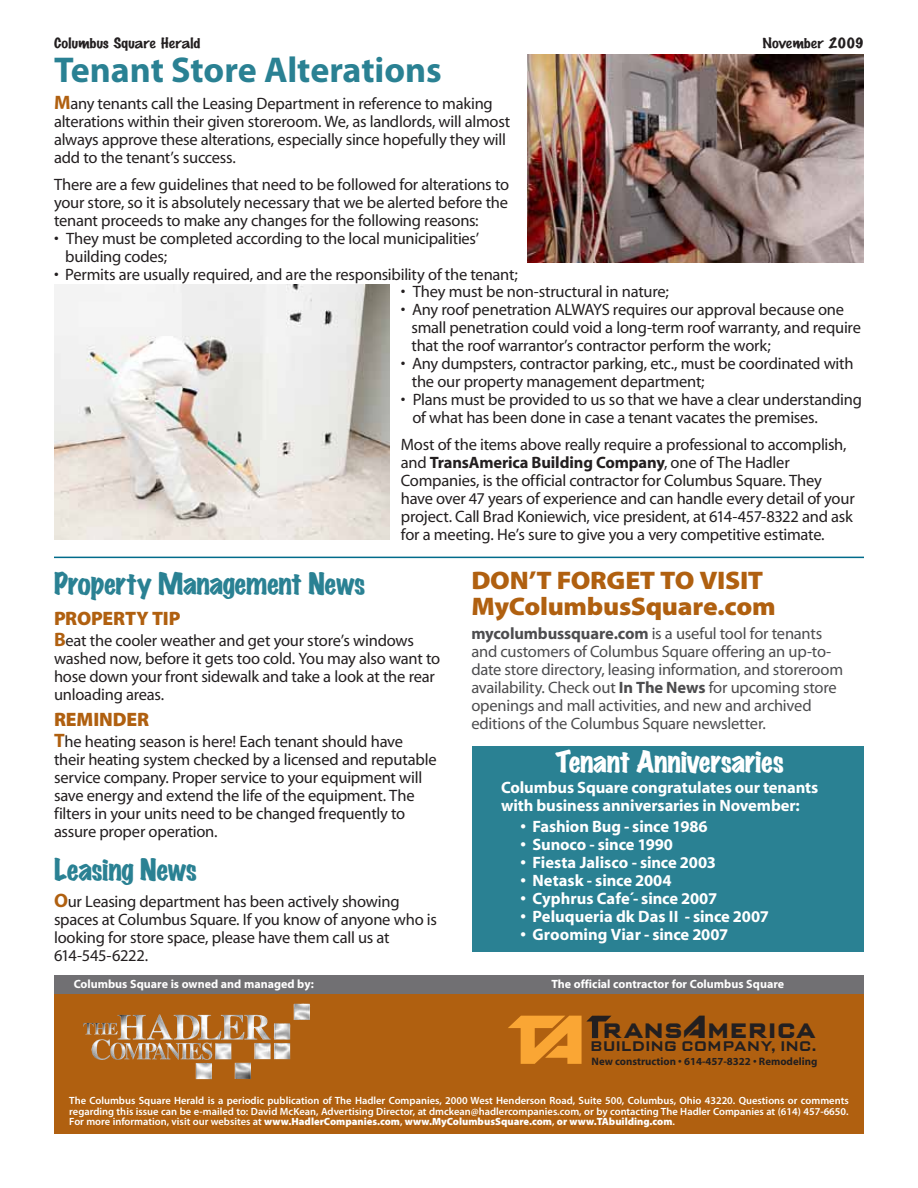
<style>
.page{position:relative;width:918px;height:1188px;background:#fff}
.page>*{position:absolute;margin:0;border:0;box-sizing:border-box;transform-origin:0 0}
.t1{font:700 36px "Myriad Pro";color:#2a8193}
.t2{font:700 27.75px "Bank Gothic";letter-spacing:.01em;color:#231f20}
.t3{font:expanded 27px "Marker Felt";letter-spacing:-.02em;color:#2a8193}
.t4{font:expanded 27px "Marker Felt";letter-spacing:-.02em;color:#fff}
.t5{font:900 25.5px/25.5px "Myriad Pro";letter-spacing:-.01em;color:#b06010;scale:1.06 1}
.t6{font:900 19.5px "Myriad Pro";letter-spacing:-.005em;color:#b06010}
.t7{font:16.5px/18px "Myriad";letter-spacing:-.015em;color:#231f20}
.t8{font:16.5px/18px "Myriad";letter-spacing:-.015em;color:#4d4d4f}
.t9{font:700 16.5px/18px "Myriad";letter-spacing:-.005em;color:#fff}
.t10{font:15px "Marking Pen";letter-spacing:-.01em;color:#231f20;scale:1.24 1}
.t11{font:700 13.95px "Bank Gothic";letter-spacing:.035em;color:#231f20}
.t12{font:700 12px "Myriad";color:#fff}
.t13{font:700 10.8px "Myriad";color:#231f20}
.t14{font:600 10.5px/10.5px "Myriad Pro";color:#fff;text-align:justify}
.s1{font-weight:700;font-size:19.5px;color:#b06010}
.s2{font-weight:700}
.s3{font-family:"Slant";font-weight:400;font-size:34.05px}
.s4{font-weight:900}
</style>
<div class="page">
<div style="left:54px;top:993px;width:810px;height:141px;background:#b06010"></div>
<div style="left:54px;top:975px;width:810px;height:19px;background:#717073"></div>
<img style="left:147px;top:1004px;width:163px;height:36px">
<svg style="left:508px;top:1016px;width:103px;height:48px"></svg>
<div style="left:472px;top:747px;width:392px;height:205px;background:#2a8193"></div>
<hr style="left:54px;top:557px;width:810px;height:1px;background:#006b8b">
<img style="left:527px;top:54px;width:337px;height:209px">
<img style="left:54px;top:285px;width:336px;height:255px">
<p class="t10" style="left:54px;top:35px;width:120px">Columbus Square Herald</p>
<p class="t10" style="left:763px;top:35px;width:83px">November 2009</p>
<h1 class="t1" style="left:54px;top:46px;width:389px">Tenant Store Alterations</h1>
<p class="t7" style="left:54px;top:95px;width:458px"><span class="s1">M</span>any tenants call the Leasing Department in reference to making alterations within their given storeroom. We, as landlords, will almost always approve these alterations, especially since hopefully they will add to the tenant’s success.</p>
<p class="t7" style="left:54px;top:176px;width:457px;text-align:justify">There are a few guidelines that need to be followed for alterations to your store, so it is absolutely necessary that we be alerted before the tenant proceeds to make any changes for the following reasons:</p>
<p class="t7" style="left:65px;top:230px;width:416px;text-indent:-11px">• They must be completed according to the local municipalities’ building codes;</p>
<p class="t7" style="left:54px;top:266px;width:465px">• Permits are usually required, and are the responsibility of the tenant;</p>
<p class="t7" style="left:401px;top:284px;width:269px">• They must be non-structural in nature;</p>
<p class="t7" style="left:412px;top:302px;width:451px;text-indent:-11px">• Any roof penetration ALWAYS requires our approval because one small penetration could void a long-term roof warranty, and require that the roof warrantor’s contractor perform the work;</p>
<p class="t7" style="left:412px;top:356px;width:443px;text-indent:-11px">• Any dumpsters, contractor parking, etc., must be coordinated with the our property management department;</p>
<p class="t7" style="left:412px;top:392px;width:451px;text-indent:-12px">• Plans must be provided to us so that we have a clear understanding of what has been done in case a tenant vacates the premises.</p>
<p class="t7" style="left:401px;top:437px;width:455px">Most of the items above really require a professional to accomplish, and <span class="s2">TransAmerica Building Company</span>, one of The Hadler Companies, is the official contractor for Columbus Square. They have over 47 years of experience and can handle every detail of your project. Call Brad Koniewich, vice president, at 614-457-8322 and ask for a meeting. He’s sure to give you a very competitive estimate.</p>
<h3 class="t3" style="left:54px;top:564px;width:313px">Property Management News</h3>
<p class="t6" style="left:54px;top:606px;width:128px">PROPERTY TIP</p>
<p class="t7" style="left:54px;top:632px;width:388px"><span class="s1">B</span>eat the cooler weather and get your store’s windows washed now, before it gets too cold. You may also want to hose down your front sidewalk and take a look at the rear unloading areas.</p>
<p class="t6" style="left:54px;top:706px;width:97px">REMINDER</p>
<p class="t7" style="left:54px;top:733px;width:384px"><span class="s1">T</span>he heating season is here! Each tenant should have their heating system checked by a licensed and reputable service company. Proper service to your equipment will save energy and extend the life of the equipment. The filters in your units need to be changed frequently to assure proper operation.</p>
<h3 class="t3" style="left:54px;top:850px;width:145px">Leasing News</h3>
<p class="t7" style="left:54px;top:893px;width:384px"><span class="s1">O</span>ur Leasing department has been actively showing spaces at Columbus Square. If you know of anyone who is looking for store space, please have them call us at 614-545-6222.</p>
<p class="t12" style="left:74px;top:978px;width:242px">Columbus Square is owned and managed by:</p>
<h3 class="t5" style="left:471px;top:567px;width:289px">Don’t forget to visit mycolumbussquare.com</h3>
<p class="t8" style="left:471px;top:625px;width:373px"><span class="s2">mycolumbussquare.com</span> is a useful tool for tenants and customers of Columbus Square offering an up-to&shy;date store directory, leasing information, and storeroom availability. Check out <span class="s2">In The News</span> for upcoming store openings and mall activities, and new and archived editions of the Columbus Square newsletter.</p>
<h3 class="t4" style="left:556px;top:742px;width:230px">Tenant Anniversaries</h3>
<p class="t9" style="left:501px;top:779px;width:319px">Columbus Square congratulates our tenants with business anniversaries in November:</p>
<p class="t9" style="left:521px;top:818px;width:189px">• Fashion Bug - since 1986</p>
<p class="t9" style="left:521px;top:836px;width:154px">• Sunoco - since 1990</p>
<p class="t9" style="left:521px;top:854px;width:197px">• Fiesta Jalisco - since 2003</p>
<p class="t9" style="left:521px;top:872px;width:153px">• Netask - since 2004</p>
<p class="t9" style="left:521px;top:890px;width:198px">• Cyphrus Cafe´- since 2007</p>
<p class="t9" style="left:521px;top:908px;width:250px">• Peluqueria dk Das II - since 2007</p>
<p class="t9" style="left:521px;top:926px;width:209px">• Grooming Viar - since 2007</p>
<p class="t12" style="left:551px;top:978px;width:234px">The official contractor for Columbus Square</p>
<h2 class="t2" style="left:603px;top:1012px;width:215px">rans<span class="s3">A</span>merica</h2>
<p class="t11" style="left:591px;top:1038px;width:227px">BUILDING COMPANY, INC.</p>
<p class="t13" style="left:592px;top:1056px;width:227px">New construction • 614-457-8322 • Remodeling</p>
<p class="t14" style="left:69px;top:1095px;width:781px">The Columbus Square Herald is a periodic publication of The Hadler Companies, 2000 West Henderson Road, Suite 500, Columbus, Ohio 43220. Questions or comments regarding this issue can be e-mailed to: David McKean, Advertising Director, at dmckean@hadlercompanies.com, or by contacting The Hadler Companies at (614) 457-6650.<br>For more information, visit our websites at <span class="s4">www.HadlerCompanies.com</span>, <span class="s4">www.MyColumbusSquare.com</span>, <span class="s4">or www.TAbuilding.com</span>.</p>
</div>
